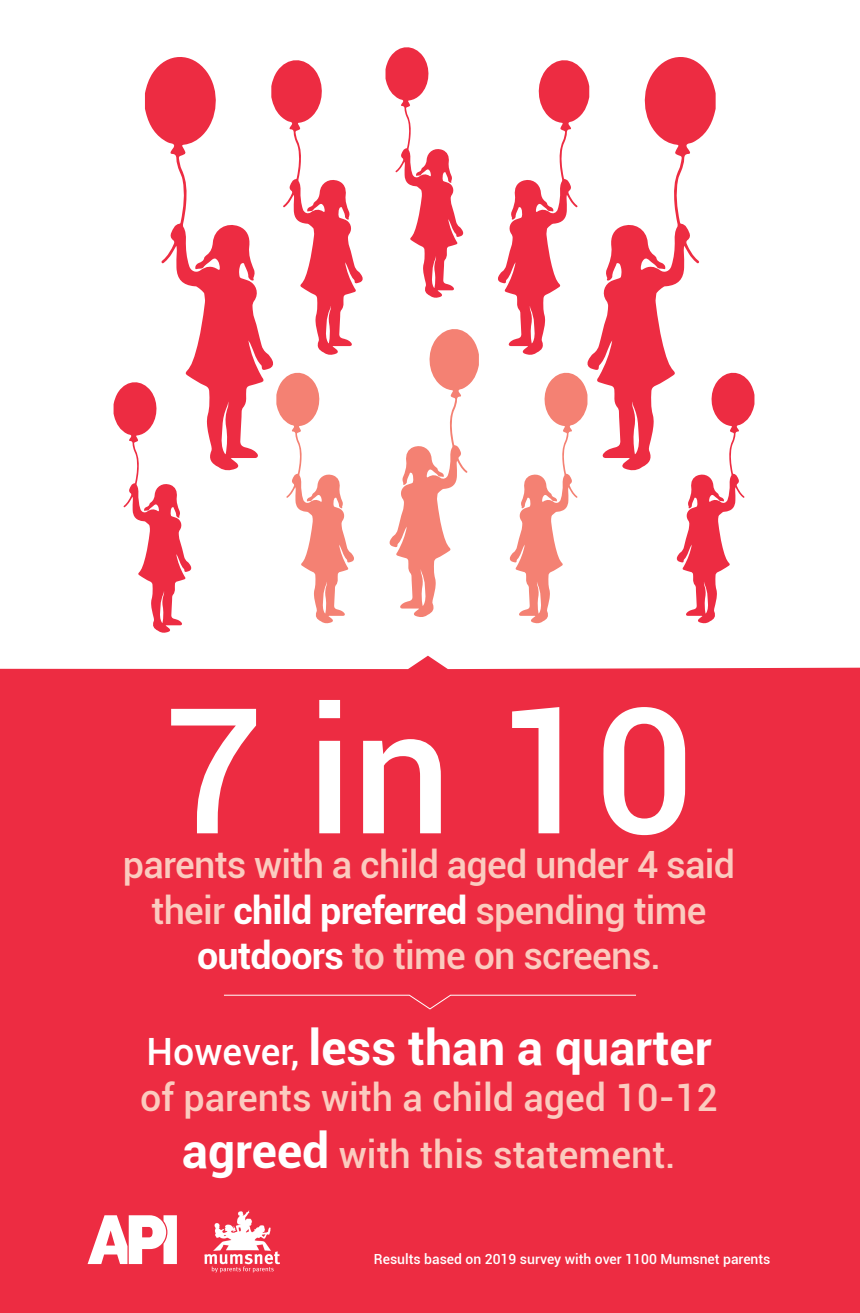
<style>
.page{position:relative;width:860px;height:1313px;background:#fff}
.page>*{position:absolute;margin:0;border:0;box-sizing:border-box;transform-origin:0 0}
.t1{font:500 175px "Roboto";color:#fff}
.t2{font:700 48.12px "Roboto";color:#fff}
.t3{font:500 37.62px/45.1px "Roboto";letter-spacing:-.02em;color:#fbcbbf;text-align:center}
.t4{font:500 37.62px/57.8px "Roboto";color:#fbcbbf;text-align:center}
.t5{font:500 13.91px "Roboto";color:#fff}
.s1{font-weight:700;color:#fff}
.s2{font-weight:500;font-size:37.62px}
.s3{font-weight:700;font-size:48.12px;color:#fff}
</style>
<div class="page">
<div style="left:0;top:655px;width:859px;height:657px;background:#ed2c42"></div>
<svg style="left:385px;top:47px;width:78px;height:251px"></svg>
<svg style="left:389px;top:329px;width:89px;height:288px"></svg>
<svg style="left:145px;top:57px;width:128px;height:414px"></svg>
<svg style="left:587px;top:57px;width:128px;height:414px"></svg>
<svg style="left:676px;top:369px;width:78px;height:255px"></svg>
<svg style="left:276px;top:372px;width:78px;height:252px"></svg>
<svg style="left:509px;top:372px;width:78px;height:252px"></svg>
<svg style="left:113px;top:379px;width:79px;height:254px"></svg>
<svg style="left:271px;top:57px;width:92px;height:298px"></svg>
<svg style="left:498px;top:57px;width:91px;height:298px"></svg>
<svg style="left:223px;top:994px;width:413px;height:16px;background:#ee394d"></svg>
<svg style="left:88px;top:1215px;width:89px;height:49px"></svg>
<img style="left:204px;top:1210px;width:75px;height:62px">
<h1 class="t1" style="left:164px;top:648px;width:531px">7 in 10</h1>
<p class="t3" style="left:123px;top:841px;width:613px">parents with a child aged under 4 said</p>
<p class="t3" style="left:151px;top:886px;width:556px">their <span class="s1">child preferred</span> spending time <span class="s1">outdoors</span> to time on screens.</p>
<p class="t2" style="left:146px;top:1014px;width:566px"><span class="s2">However,</span> less than a quarter</p>
<p class="t4" style="left:140px;top:1067px;width:579px">of parents with a child aged 10-12 <span class="s3">agreed</span> with this statement.</p>
<p class="t5" style="left:374px;top:1249px;width:398px">Results based on 2019 survey with over 1100 Mumsnet parents</p>
</div>
